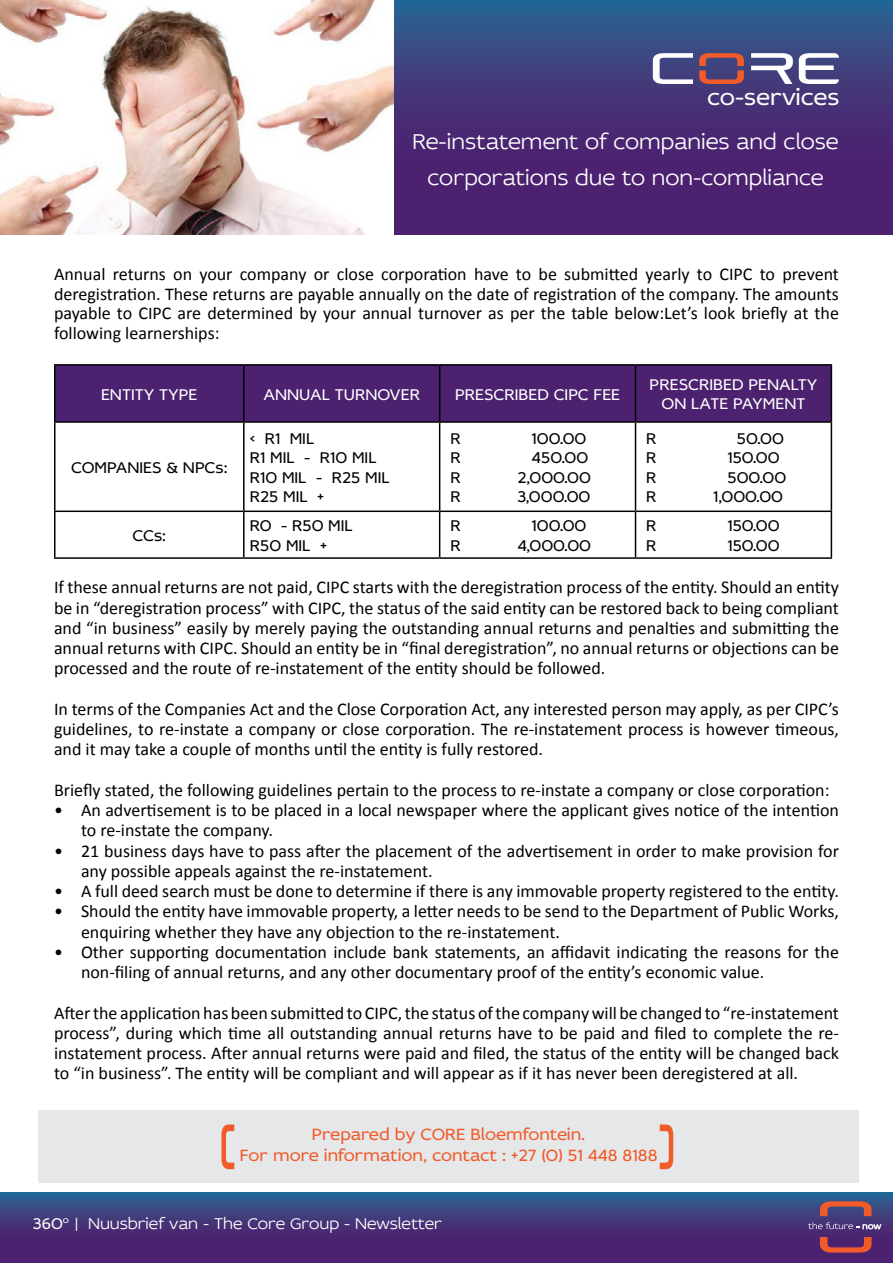
<style>
.page{position:relative;width:893px;height:1263px;background:#fff}
.page>*{position:absolute;margin:0;border:0;box-sizing:border-box;transform-origin:0 0}
.t1{font:24px "Idealist Sans";letter-spacing:-.01em;color:#fff}
.t2{font:300 22.5px/36px "Idealist Sans";color:#fff;text-align:center}
.t3{font:18px/20.2px "Calibri";color:#000;text-align:justify}
.t4{font:17.25px/20.9px "Idealist Sans";color:#f15a29;text-align:center}
.t5{font:16.5px/19.5px "Idealist Sans";color:#000}
.t6{font:16.5px/19.5px "Idealist Sans";color:#fff;text-align:center}
.t7{font:300 16.5px "Idealist Sans";color:#fff}
.s1{font-weight:400}
</style>
<div class="page">
<svg style="left:393px;top:0;width:500px;height:235px;background:#423579"></svg>
<svg style="left:0;top:1193px;width:893px;height:70px;background:#423579"></svg>
<svg style="left:653px;top:53px;width:40px;height:31px"></svg>
<svg style="left:699px;top:53px;width:45px;height:31px"></svg>
<svg style="left:751px;top:53px;width:42px;height:31px"></svg>
<svg style="left:799px;top:53px;width:40px;height:31px"></svg>
<svg style="left:808px;top:1222px;width:73px;height:7px"></svg>
<svg style="left:820px;top:1201px;width:52px;height:15px"></svg>
<svg style="left:820px;top:1237px;width:52px;height:15px"></svg>
<div style="left:56px;top:366px;width:775px;height:55px;background:#4b2170"></div>
<hr style="left:54px;top:364px;width:190px;height:2px;background:#000">
<hr style="left:54px;top:366px;width:2px;height:55px;background:#000">
<hr style="left:244px;top:364px;width:196px;height:2px;background:#000">
<hr style="left:243px;top:366px;width:2px;height:55px;background:#000">
<hr style="left:440px;top:364px;width:195px;height:2px;background:#000">
<hr style="left:439px;top:366px;width:1px;height:55px;background:#000">
<hr style="left:635px;top:364px;width:197px;height:2px;background:#000">
<hr style="left:635px;top:366px;width:1px;height:55px;background:#000">
<hr style="left:831px;top:366px;width:1px;height:55px;background:#000">
<hr style="left:54px;top:421px;width:190px;height:2px;background:#000">
<hr style="left:54px;top:423px;width:2px;height:87px;background:#000">
<hr style="left:244px;top:421px;width:196px;height:2px;background:#000">
<hr style="left:243px;top:423px;width:2px;height:87px;background:#000">
<hr style="left:440px;top:421px;width:195px;height:2px;background:#000">
<hr style="left:439px;top:423px;width:1px;height:87px;background:#000">
<hr style="left:635px;top:421px;width:197px;height:2px;background:#000">
<hr style="left:635px;top:423px;width:1px;height:87px;background:#000">
<hr style="left:831px;top:423px;width:1px;height:87px;background:#000">
<hr style="left:54px;top:510px;width:190px;height:2px;background:#000">
<hr style="left:54px;top:512px;width:2px;height:45px;background:#000">
<hr style="left:244px;top:510px;width:196px;height:2px;background:#000">
<hr style="left:243px;top:512px;width:2px;height:45px;background:#000">
<hr style="left:440px;top:510px;width:195px;height:2px;background:#000">
<hr style="left:439px;top:512px;width:1px;height:45px;background:#000">
<hr style="left:635px;top:510px;width:197px;height:2px;background:#000">
<hr style="left:635px;top:512px;width:1px;height:45px;background:#000">
<hr style="left:831px;top:512px;width:1px;height:45px;background:#000">
<hr style="left:54px;top:557px;width:190px;height:2px;background:#000">
<hr style="left:244px;top:557px;width:196px;height:2px;background:#000">
<hr style="left:440px;top:557px;width:195px;height:2px;background:#000">
<hr style="left:635px;top:557px;width:197px;height:2px;background:#000">
<img style="left:0;top:0;width:393px;height:235px">
<div style="left:38px;top:1110px;width:821px;height:73px;background:#e6e7e8"></div>
<svg style="left:221px;top:1124px;width:13px;height:45px"></svg>
<svg style="left:660px;top:1124px;width:13px;height:45px"></svg>
<h1 class="t1" style="left:707px;top:81px;width:134px">co-services</h1>
<p class="t2" style="left:413px;top:123px;width:428px">Re-instatement of companies and close corporations due to non-compliance</p>
<p class="t3" style="left:54px;top:264px;width:786px;line-height:19.5px">Annual returns on your company or close corporation have to be submitted yearly to CIPC to prevent deregistration. These returns are payable annually on the date of registration of the company. The amounts payable to CIPC are determined by your annual turnover as per the table below:Let’s look briefly at the following learnerships:</p>
<p class="t6" style="left:101px;top:384px;width:98px">ENTITY TYPE</p>
<p class="t6" style="left:263px;top:384px;width:158px">ANNUAL TURNOVER</p>
<p class="t6" style="left:455px;top:384px;width:167px">PRESCRIBED CIPC FEE</p>
<p class="t6" style="left:650px;top:374px;width:169px">PRESCRIBED PENALTY<br>ON LATE PAYMENT</p>
<p class="t5" style="left:71px;top:457px;width:158px">COMPANIES &amp; NPCs:</p>
<p class="t5" style="left:250px;top:428px;width:141px">&lt; R1 MIL<br>R1 MIL - R10 MIL<br>R10 MIL - R25 MIL<br>R25 MIL +</p>
<p class="t5" style="left:450px;top:428px;width:12px">R</p>
<p class="t5" style="left:532px;top:428px;width:56px">100.00</p>
<p class="t5" style="left:450px;top:447px;width:12px">R</p>
<p class="t5" style="left:532px;top:447px;width:58px">450.00</p>
<p class="t5" style="left:450px;top:467px;width:12px">R</p>
<p class="t5" style="left:517px;top:467px;width:75px">2,000.00</p>
<p class="t5" style="left:450px;top:486px;width:12px">R</p>
<p class="t5" style="left:517px;top:486px;width:75px">3,000.00</p>
<p class="t5" style="left:646px;top:428px;width:12px">R</p>
<p class="t5" style="left:737px;top:428px;width:49px">50.00</p>
<p class="t5" style="left:646px;top:447px;width:12px">R</p>
<p class="t5" style="left:727px;top:447px;width:54px">150.00</p>
<p class="t5" style="left:646px;top:467px;width:12px">R</p>
<p class="t5" style="left:727px;top:467px;width:60px">500.00</p>
<p class="t5" style="left:646px;top:486px;width:12px">R</p>
<p class="t5" style="left:713px;top:486px;width:71px">1,000.00</p>
<p class="t5" style="left:646px;top:515px;width:12px">R</p>
<p class="t5" style="left:727px;top:515px;width:54px">150.00</p>
<p class="t5" style="left:646px;top:535px;width:12px">R</p>
<p class="t5" style="left:727px;top:535px;width:54px">150.00</p>
<p class="t3" style="left:54px;top:577px;width:786px">If these annual returns are not paid, CIPC starts with the deregistration process of the entity. Should an entity be in “deregistration process” with CIPC, the status of the said entity can be restored back to being compliant and “in business” easily by merely paying the outstanding annual returns and penalties and submitting the annual returns with CIPC. Should an entity be in “final deregistration”, no annual returns or objections can be processed and the route of re-instatement of the entity should be followed.</p>
<p class="t3" style="left:54px;top:699px;width:786px">In terms of the Companies Act and the Close Corporation Act, any interested person may apply, as per CIPC’s guidelines, to re-instate a company or close corporation. The re-instatement process is however timeous, and it may take a couple of months until the entity is fully restored.</p>
<p class="t3" style="left:54px;top:780px;width:777px">Briefly stated, the following guidelines pertain to the process to re-instate a company or close corporation:</p>
<p class="t3" style="left:81px;top:800px;width:759px;text-indent:-27px">• An advertisement is to be placed in a local newspaper where the applicant gives notice of the intention to re-instate the company.</p>
<p class="t3" style="left:81px;top:840px;width:759px;text-indent:-27px">• 21 business days have to pass after the placement of the advertisement in order to make provision for any possible appeals against the re-instatement.</p>
<p class="t3" style="left:54px;top:881px;width:786px">• A full deed search must be done to determine if there is any immovable property registered to the entity.</p>
<p class="t3" style="left:81px;top:901px;width:759px;text-indent:-27px">• Should the entity have immovable property, a letter needs to be send to the Department of Public Works, enquiring whether they have any objection to the re-instatement.</p>
<p class="t3" style="left:81px;top:942px;width:759px;text-indent:-27px">• Other supporting documentation include bank statements, an affidavit indicating the reasons for the non-filing of annual returns, and any other documentary proof of the entity’s economic value.</p>
<p class="t3" style="left:54px;top:1002px;width:786px">After the application has been submitted to CIPC, the status of the company will be changed to “re-instatement process”, during which time all outstanding annual returns have to be paid and filed to complete the re&shy;instatement process. After annual returns were paid and filed, the status of the entity will be changed back to “in business”. The entity will be compliant and will appear as if it has never been deregistered at all.</p>
<p class="t5" style="left:132px;top:525px;width:35px">CCs:</p>
<p class="t5" style="left:250px;top:515px;width:105px">R0 - R50 MIL<br>R50 MIL +</p>
<p class="t5" style="left:450px;top:515px;width:12px">R</p>
<p class="t5" style="left:532px;top:515px;width:56px">100.00</p>
<p class="t5" style="left:450px;top:535px;width:12px">R</p>
<p class="t5" style="left:517px;top:535px;width:75px">4,000.00</p>
<p class="t4" style="left:240px;top:1123px;width:419px">Prepared by CORE Bloemfontein.<br>For more information, contact : +27 (0) 51 448 8188</p>
<p class="t7" style="left:33px;top:1212px;width:411px"><span class="s1">360</span><sup>o</sup> | Nuusbrief van - The Core Group - Newsletter</p>
</div>
